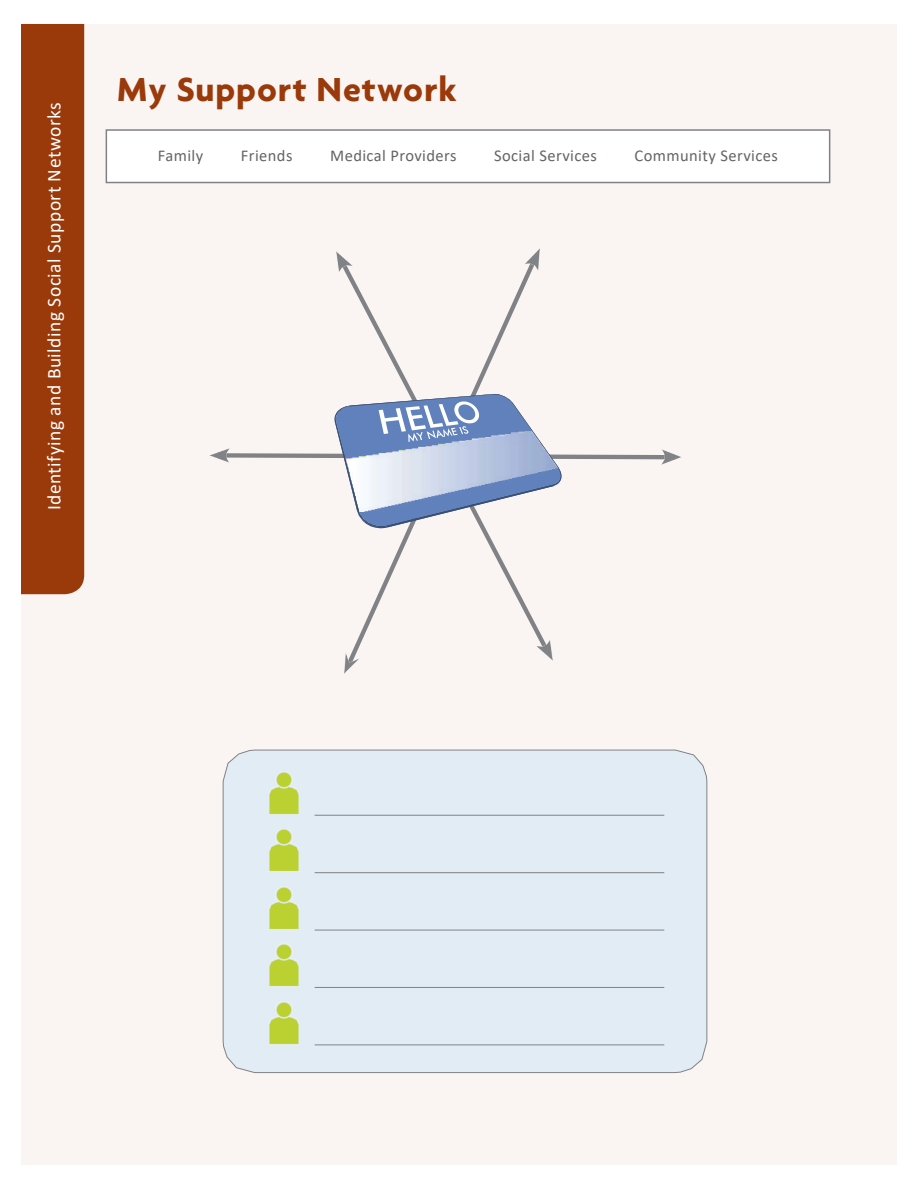
<style>
.page{position:relative;width:918px;height:1188px;background:#fff}
.page>*{position:absolute;margin:0;border:0;box-sizing:border-box;transform-origin:0 0}
.t1{font:700 36px "Agenda";letter-spacing:.025em;color:#9a3909}
.t2{font:19.5px "Calibri";letter-spacing:.025em;color:#fff}
.t3{font:16.5px "Calibri";letter-spacing:.025em;color:#636466}
</style>
<div class="page">
<div style="left:21px;top:24px;width:876px;height:1140px;background:#faf5f3"></div>
<div style="left:21px;top:24px;width:63px;height:570px;background:#9a3909"></div>
<div style="left:106px;top:129px;width:724px;height:54px;background:#fff;border:2px solid #808285"></div>
<img style="left:534px;top:249px;width:5px;height:5px">
<img style="left:674px;top:454px;width:7px;height:6px">
<img style="left:209px;top:453px;width:8px;height:5px">
<img style="left:344px;top:668px;width:6px;height:6px">
<svg style="left:217px;top:254px;width:457px;height:414px"></svg>
<div style="left:223px;top:750px;width:484px;height:323px;background:#e2ecf4"></div>
<hr style="left:315px;top:815px;width:349px;height:1px;background:#808285">
<img style="left:269px;top:771px;width:31px;height:43px">
<hr style="left:315px;top:872px;width:349px;height:1px;background:#808285">
<img style="left:269px;top:829px;width:31px;height:43px">
<hr style="left:315px;top:930px;width:349px;height:1px;background:#808285">
<img style="left:269px;top:886px;width:31px;height:43px">
<hr style="left:315px;top:987px;width:349px;height:1px;background:#808285">
<img style="left:269px;top:944px;width:31px;height:43px">
<hr style="left:315px;top:1045px;width:349px;height:1px;background:#808285">
<img style="left:269px;top:1001px;width:31px;height:43px">
<p class="t2" style="left:40px;top:510px;width:410px;rotate:-90deg">Identifying and Building Social Support Networks</p>
<h1 class="t1" style="left:117px;top:67px;width:341px">My Support Network</h1>
<p class="t3" style="left:158px;top:144px;width:47px">Family</p>
<p class="t3" style="left:241px;top:144px;width:53px">Friends</p>
<p class="t3" style="left:330px;top:144px;width:128px">Medical Providers</p>
<p class="t3" style="left:494px;top:144px;width:104px">Social Services</p>
<p class="t3" style="left:635px;top:144px;width:145px">Community Services</p>
</div>
